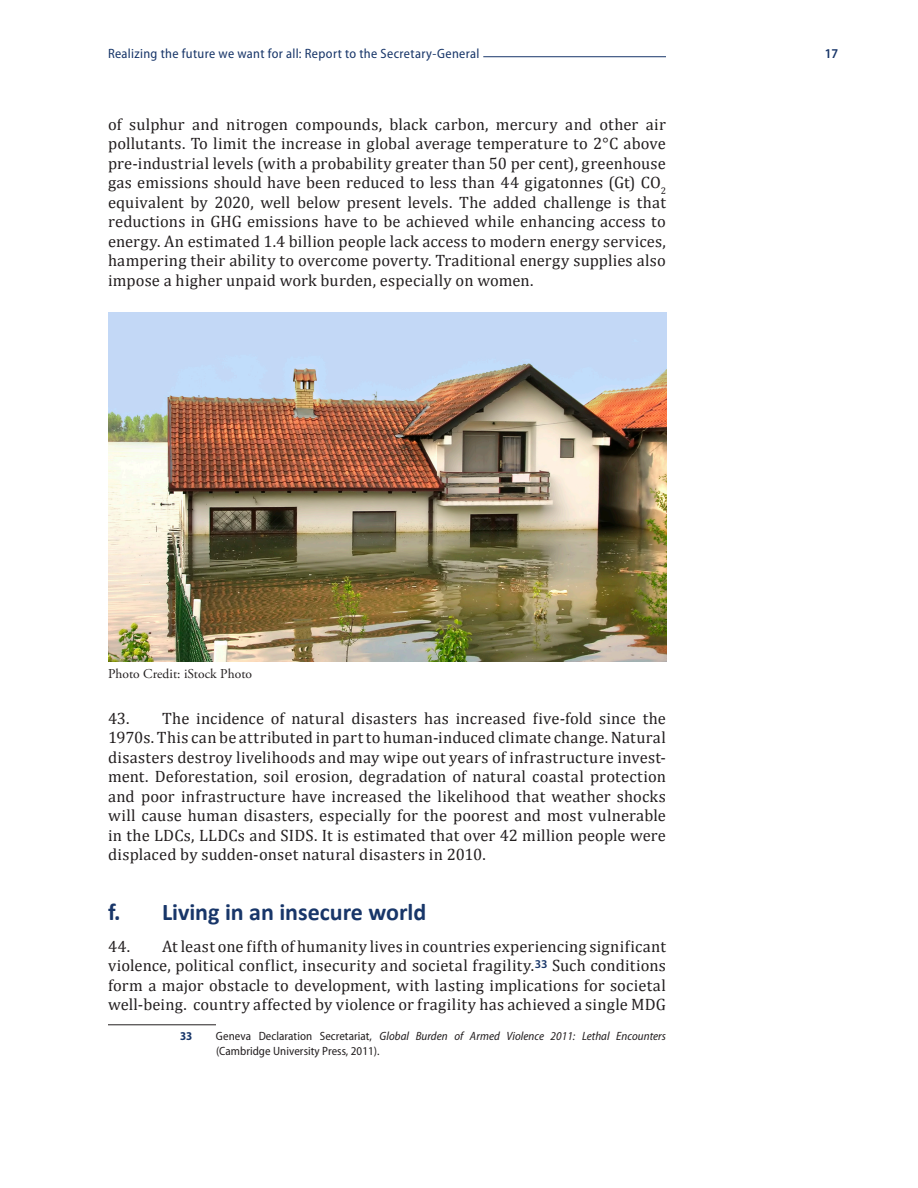
<style>
.page{position:relative;width:918px;height:1188px;background:#fff}
.page>*{position:absolute;margin:0;border:0;box-sizing:border-box;transform-origin:0 0}
.HL3{font:700 24px "Calibri";color:#183669}
.Body_Text_number{font:16.5px/19.5px "Cambria";letter-spacing:.015em;color:#231f20;text-align:justify}
.End_Notes{font:16.5px/19.5px "Cambria";letter-spacing:.01em;color:#231f20;text-align:justify}
.t1{font:semi-condensed 13.5px "Myriad Pro";letter-spacing:.025em;color:#183669}
.t2{font:13.5px "Adobe Garamond Pro";letter-spacing:.005em;color:#231f20}
.t3{font:600 semi-condensed 13.5px "Myriad Pro";color:#183669}
.End_Notes-2{font:semi-condensed 12px/15px "Myriad Pro";letter-spacing:.005em;color:#231f20}
.End_Notes-3{font:700 semi-condensed 12px "Myriad Pro";color:#183669}
.s1{font-style:italic}
</style>
<div class="page">
<hr style="left:483px;top:56px;width:183px;height:1px;background:#183669">
<hr style="left:108px;top:1025px;width:108px;height:1px;background:#231f20">
<img style="left:108px;top:313px;width:558px;height:348px">
<p class="t1" style="left:108px;top:46px;width:373px">Realizing the future we want for all: Report to the Secretary-General</p>
<p class="t3" style="left:825px;top:46px;width:15px">17</p>
<p class="End_Notes" style="left:108px;top:114px;width:560px">of sulphur and nitrogen compounds, black carbon, mercury and other air pollutants. To limit the increase in global average temperature to 2°C above pre-industrial levels (with a probability greater than 50 per cent), greenhouse gas emissions should have been reduced to less than 44 gigatonnes (Gt) CO<sub>2 </sub>equivalent by 2020, well below present levels. The added challenge is that reductions in GHG emissions have to be achieved while enhancing access to energy. An estimated 1.4 billion people lack access to modern energy services, hampering their ability to overcome poverty. Traditional energy supplies also impose a higher unpaid work burden, especially on women.</p>
<p class="t2" style="left:108px;top:665px;width:146px">Photo Credit: iStock Photo</p>
<p class="Body_Text_number" style="left:108px;top:708px;width:559px">43. The incidence of natural disasters has increased five-fold since the 1970s. This can be attributed in part to human-induced climate change. Natural disasters destroy livelihoods and may wipe out years of infrastructure invest&shy;ment. Deforestation, soil erosion, degradation of natural coastal protection and poor infrastructure have increased the likelihood that weather shocks will cause human disasters, especially for the poorest and most vulnerable in the LDCs, LLDCs and SIDS. It is estimated that over 42 million people were displaced by sudden-onset natural disasters in 2010.</p>
<p class="HL3" style="left:108px;top:897px;width:320px">f. Living in an insecure world</p>
<p class="Body_Text_number" style="left:108px;top:936px;width:559px">44. Atleast one fifth of humanity lives in countries experiencing significant violence, political conflict, insecurity and societal fragility.<sup>33</sup> Such conditions form a major obstacle to development, with lasting implications for societal well-being. country affected by violence or fragility has achieved a single MDG</p>
<p class="End_Notes-3" style="left:180px;top:1029px;width:14px">33</p>
<p class="End_Notes-2" style="left:216px;top:1029px;width:452px">Geneva Declaration Secretariat, <span class="s1">Global Burden of Armed Violence 2011: Lethal Encounters </span>(Cambridge University Press, 2011).</p>
</div>
